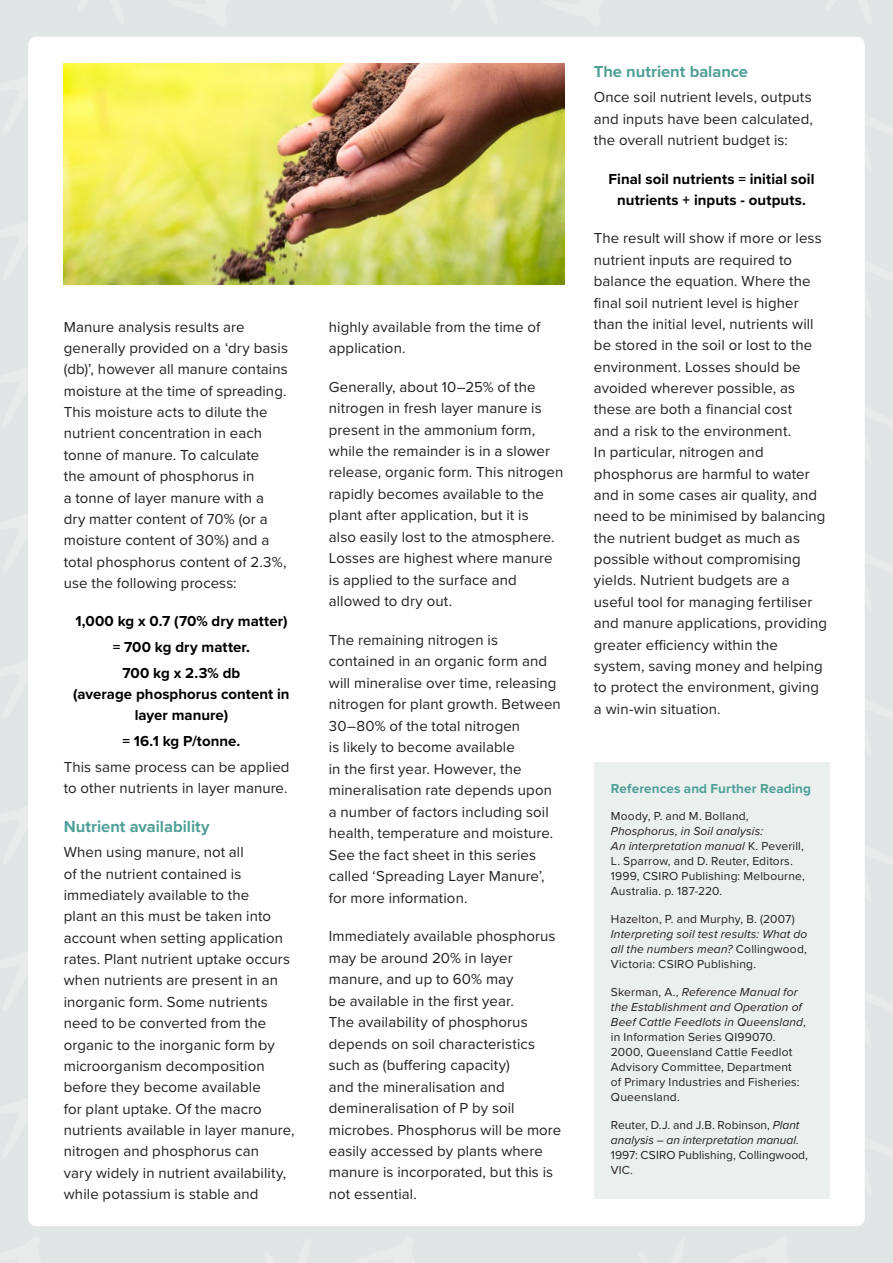
<style>
.page{position:relative;width:893px;height:1263px;background:#e2e5e5}
.page>*{position:absolute;margin:0;border:0;box-sizing:border-box;transform-origin:0 0}
.t1{font:700 16.5px "Proxima Nova";color:#50a097}
.t2{font:15px/21.3px "Proxima Nova";letter-spacing:.005em;color:#231f20}
.t3{font:700 15px/25.7px "Proxima Nova";letter-spacing:.005em;color:#000;text-align:center}
.t4{font:700 13.5px "Proxima Nova";letter-spacing:.01em;color:#50a097}
.t5{font:12px/15px "Proxima Nova";letter-spacing:.015em;color:#231f20}
.t6{font:italic 12px/15px "Proxima Nova";letter-spacing:.01em;color:#231f20;text-align:justify}
.s1{font-style:italic}
.s2{font-style:normal}
</style>
<div class="page">
<div style="left:28px;top:37px;width:837px;height:1189px;background:#fff;border-radius:9px"></div>
<div style="left:594px;top:762px;width:235px;height:437px;background:#eaf0ee"></div>
<img style="left:64px;top:64px;width:500px;height:221px">
<p class="t2" style="left:64px;top:315px;width:226px">Manure analysis results are generally provided on a ‘dry basis (db)’, however all manure contains moisture at the time of spreading.<br>This moisture acts to dilute the nutrient concentration in each tonne of manure. To calculate<br>the amount of phosphorus in<br>a tonne of layer manure with a dry matter content of 70% (or a moisture content of 30%) and a total phosphorus content of 2.3%, use the following process:</p>
<p class="t3" style="left:75px;top:608px;width:214px">1,000 kg x 0.7 (70% dry matter) = 700 kg dry matter.<br>700 kg x 2.3% db</p>
<p class="t3" style="left:73px;top:683px;width:218px;line-height:21.3px">(average phosphorus content in layer manure)</p>
<p class="t3" style="left:123px;top:728px;width:119px">= 16.1 kg P/tonne.</p>
<p class="t2" style="left:64px;top:755px;width:227px">This same process can be applied to other nutrients in layer manure.</p>
<p class="t1" style="left:64px;top:814px;width:147px">Nutrient availability</p>
<p class="t2" style="left:64px;top:841px;width:232px">When using manure, not all<br>of the nutrient contained is immediately available to the<br>plant an this must be taken into account when setting application rates. Plant nutrient uptake occurs when nutrients are present in an inorganic form. Some nutrients need to be converted from the organic to the inorganic form by microorganism decomposition before they become available<br>for plant uptake. Of the macro nutrients available in layer manure, nitrogen and phosphorus can<br>vary widely in nutrient availability, while potassium is stable and</p>
<p class="t2" style="left:329px;top:315px;width:213px">highly available from the time of application.</p>
<p class="t2" style="left:329px;top:375px;width:236px">Generally, about 10–25% of the nitrogen in fresh layer manure is present in the ammonium form, while the remainder is in a slower release, organic form. This nitrogen rapidly becomes available to the plant after application, but it is<br>also easily lost to the atmosphere.<br>Losses are highest where manure is applied to the surface and allowed to dry out.</p>
<p class="t2" style="left:329px;top:628px;width:234px">The remaining nitrogen is contained in an organic form and will mineralise over time, releasing nitrogen for plant growth. Between<br>30–80% of the total nitrogen<br>is likely to become available<br>in the first year. However, the mineralisation rate depends upon a number of factors including soil health, temperature and moisture.<br>See the fact sheet in this series called ‘Spreading Layer Manure’, for more information.</p>
<p class="t2" style="left:329px;top:925px;width:234px">Immediately available phosphorus may be around 20% in layer manure, and up to 60% may<br>be available in the first year.<br>The availability of phosphorus depends on soil characteristics such as (buffering capacity)<br>and the mineralisation and demineralisation of P by soil microbes. Phosphorus will be more easily accessed by plants where manure is incorporated, but this is not essential.</p>
<p class="t1" style="left:594px;top:59px;width:156px">The nutrient balance</p>
<p class="t2" style="left:594px;top:86px;width:221px;text-align:justify">Once soil nutrient levels, outputs and inputs have been calculated, the overall nutrient budget is:</p>
<p class="t3" style="left:609px;top:168px;width:207px;line-height:21.3px">Final soil nutrients = initial soil nutrients + inputs - outputs.</p>
<p class="t2" style="left:594px;top:227px;width:235px">The result will show if more or less nutrient inputs are required to balance the equation. Where the final soil nutrient level is higher than the initial level, nutrients will be stored in the soil or lost to the environment. Losses should be avoided wherever possible, as these are both a financial cost<br>and a risk to the environment.<br>In particular, nitrogen and phosphorus are harmful to water and in some cases air quality, and need to be minimised by balancing the nutrient budget as much as possible without compromising yields. Nutrient budgets are a useful tool for managing fertiliser and manure applications, providing greater efficiency within the system, saving money and helping to protect the environment, giving a win-win situation.</p>
<p class="t4" style="left:611px;top:778px;width:202px">References and Further Reading</p>
<p class="t5" style="left:611px;top:808px;width:139px">Moody, P. and M. Bolland,</p>
<p class="t5" style="left:611px;top:823px;width:195px"><span class="s1">Phosphorus, in Soil analysis:<br>An interpretation manual</span> K. Peverill, L. Sparrow, and D. Reuter, Editors.<br>1999, CSIRO Publishing: Melbourne, Australia. p. 187-220.</p>
<p class="t5" style="left:611px;top:911px;width:185px">Hazelton, P. and Murphy, B. (2007)</p>
<p class="t6" style="left:611px;top:926px;width:198px">Interpreting soil test results: What do all the numbers mean? <span class="s2">Collingwood, Victoria: CSIRO Publishing.</span></p>
<p class="t5" style="left:611px;top:984px;width:196px">Skerman, A., <span class="s1">Reference Manual for the Establishment and Operation of<br>Beef Cattle Feedlots in Queensland</span>, in Information Series QI99070.<br>2000, Queensland Cattle Feedlot<br>Advisory Committee, Department<br>of Primary Industries and Fisheries:<br>Queensland.</p>
<p class="t5" style="left:611px;top:1117px;width:199px">Reuter, D.J. and J.B. Robinson, <span class="s1">Plant analysis – an interpretation manual</span>.<br>1997: CSIRO Publishing, Collingwood,<br>VIC.</p>
</div>
